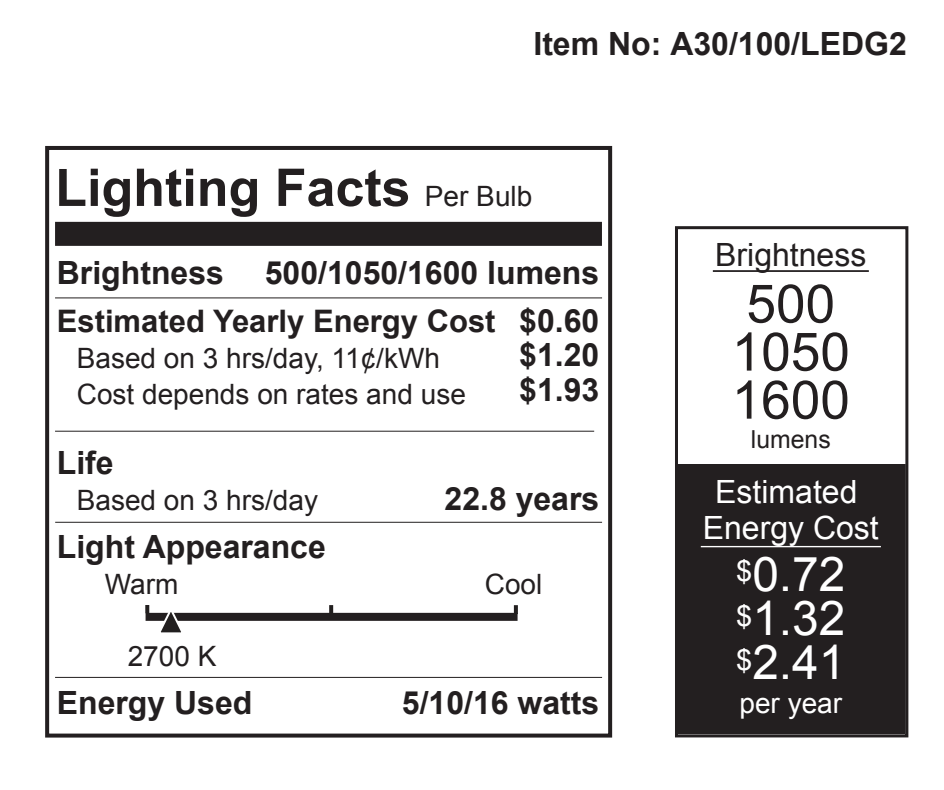
<style>
.page{position:relative;width:944px;height:790px;background:#fff}
.page>*{position:absolute;margin:0;border:0;box-sizing:border-box;transform-origin:0 0}
.t1{font:53.2px/48px "Arial";color:#231f20}
.t2{font:700 52px "Arial";color:#231f20}
.t3{font:48px/44px "Arial";color:#fff;text-align:justify}
.t4{font:700 32px/48px "Arial";color:#231f20;text-align:right}
.t5{font:32px/36px "Arial";color:#fff;text-align:center}
.t6{font:32px "Arial";color:#231f20}
.t7{font:700 31.2px "Arial";color:#231f20}
.t8{font:28px/36px "Arial";color:#231f20}
.t9{font:28px "Arial";color:#fff}
.t10{font:24.8px "Arial";color:#231f20}
.s1{font-weight:400;font-size:28px}
</style>
<div class="page">
<div style="left:45px;top:146px;width:567px;height:591px;border:4px solid #231f20"></div>
<hr style="left:55px;top:676px;width:547px;height:2px;background:#221f1f">
<hr style="left:55px;top:521px;width:547px;height:2px;background:#221f1f">
<hr style="left:55px;top:430px;width:539px;height:2px;background:#221f1f">
<hr style="left:55px;top:297px;width:547px;height:1px;background:#221f1f">
<div style="left:55px;top:222px;width:547px;height:24px;background:#231f20"></div>
<div style="left:146px;top:612px;width:372px;height:8px;background:#231f20"></div>
<svg style="left:514px;top:605px;width:4px;height:8px"></svg>
<svg style="left:329px;top:605px;width:4px;height:8px"></svg>
<svg style="left:145px;top:605px;width:4px;height:8px"></svg>
<svg style="left:156px;top:612px;width:30px;height:21px"></svg>
<div style="left:674px;top:224px;width:233px;height:511px;background:#231f20"></div>
<div style="left:674px;top:225px;width:234px;height:238px;background:#fff"></div>
<hr style="left:713px;top:270px;width:156px;height:2px;background:#231f20">
<hr style="left:701px;top:545px;width:180px;height:2px;background:#fff">
<div style="left:675px;top:226px;width:233px;height:511px;border:3px solid #231f20"></div>
<p class="t4" style="left:533px;top:21px;width:375px">Item No: A30/100/LEDG2</p>
<h2 class="t2" style="left:55px;top:153px;width:479px">Lighting Facts <span class="s1">Per Bulb</span></h2>
<p class="t4" style="left:265px;top:250px;width:336px">500/1050/1600 lumens $0.60</p>
<p class="t4" style="left:519px;top:338px;width:82px;line-height:35.2px;text-align:left">$1.20 $1.93</p>
<p class="t4" style="left:57px;top:250px;width:169px">Brightness</p>
<p class="t7" style="left:57px;top:301px;width:440px">Estimated Yearly Energy Cost</p>
<p class="t8" style="left:77px;top:341px;width:391px">Based on 3 hrs/day, 11¢/kWh<br>Cost depends on rates and use</p>
<p class="t4" style="left:57px;top:439px;width:58px">Life</p>
<p class="t8" style="left:77px;top:482px;width:243px">Based on 3 hrs/day</p>
<p class="t4" style="left:57px;top:523px;width:271px">Light Appearance</p>
<p class="t8" style="left:105px;top:566px;width:75px">Warm</p>
<p class="t8" style="left:485px;top:566px;width:59px">Cool</p>
<p class="t4" style="left:445px;top:475px;width:156px">22.8 years</p>
<p class="t8" style="left:128px;top:638px;width:90px">2700 K</p>
<p class="t4" style="left:57px;top:679px;width:197px">Energy Used</p>
<p class="t4" style="left:402px;top:679px;width:199px">5/10/16 watts</p>
<p class="t6" style="left:715px;top:234px;width:153px">Brightness</p>
<h1 class="t1" style="left:732px;top:280px;width:120px">500<br>1050<br>1600</h1>
<p class="t10" style="left:751px;top:423px;width:81px">lumens</p>
<p class="t5" style="left:703px;top:473px;width:178px">Estimated<br>Energy Cost</p>
<h3 class="t3" style="left:736px;top:552px;width:111px"><sup>$</sup>0.72 <sup>$</sup>1.32 <sup>$</sup>2.41</h3>
<p class="t9" style="left:739px;top:684px;width:104px">per year</p>
</div>
